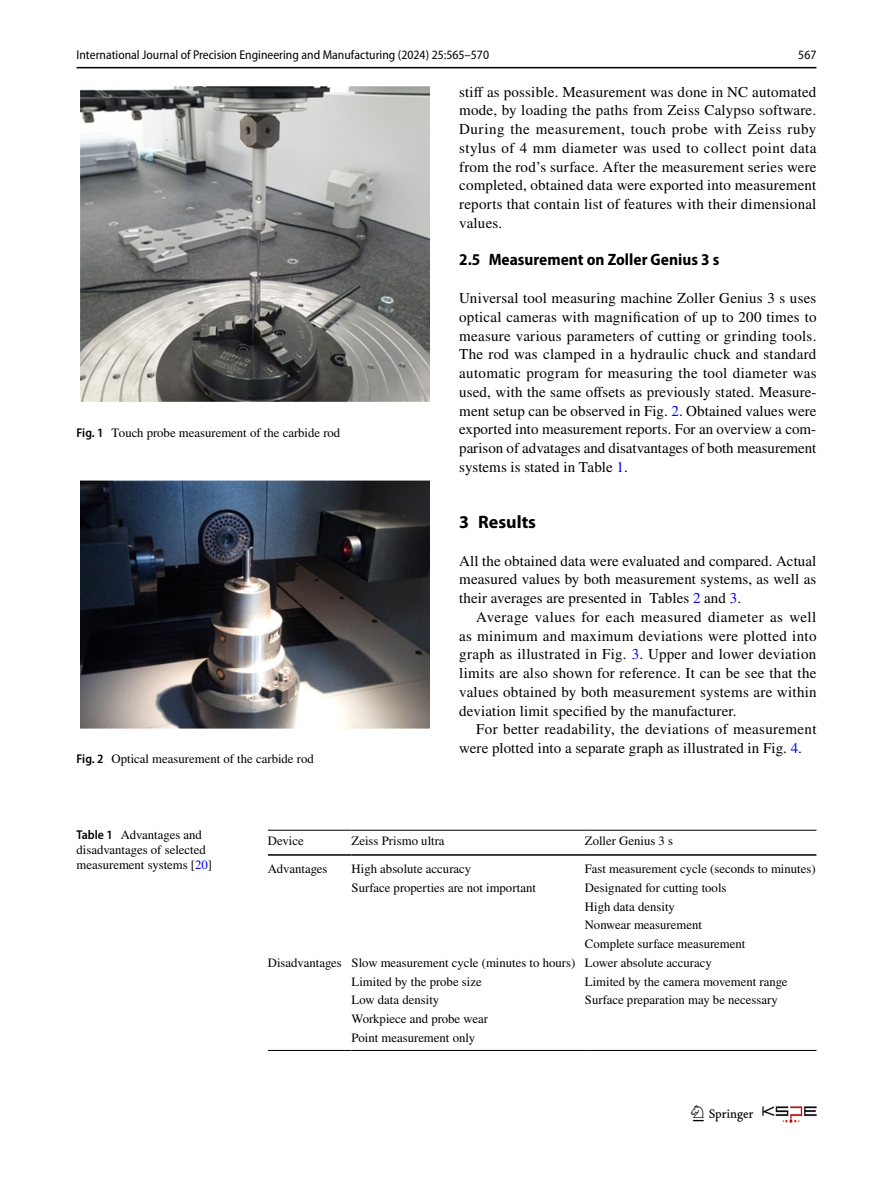
<style>
.page{position:relative;width:893px;height:1187px;background:#fff}
.page>*{position:absolute;margin:0;border:0;box-sizing:border-box;transform-origin:0 0}
.t1{font:22.5px "Springnew Regular 3";color:#000}
.t2{font:700 18px "Myriad Pro";color:#000}
.t3{font:700 semi-condensed 16.5px "Myriad Pro";color:#000}
.t4{font:15px/18.8px "STIX";letter-spacing:.005em;color:#000;text-align:justify}
.t5{font:12.75px/15px "STIX";color:#000}
.t6{font:semi-condensed 12.75px "Myriad Pro";color:#000}
.s1{font-family:"Myriad Pro";font-weight:600;font-stretch:semi-condensed}
.s2{color:#00f}
</style>
<div class="page">
<hr style="left:77px;top:67px;width:739px;height:1px;background:#000">
<img style="left:762px;top:1106px;width:55px;height:16px">
<div style="left:77px;top:87px;width:357px;height:315px;background:linear-gradient(to bottom,#fff,#fff)"></div>
<img style="left:81px;top:87px;width:349px;height:315px">
<div style="left:77px;top:481px;width:357px;height:247px;background:linear-gradient(to bottom,#fff,#fff)"></div>
<img style="left:81px;top:481px;width:349px;height:247px">
<hr style="left:268px;top:829px;width:84px;height:1px;background:#000">
<hr style="left:268px;top:854px;width:84px;height:1px;background:#000">
<hr style="left:352px;top:829px;width:233px;height:1px;background:#000">
<hr style="left:352px;top:854px;width:233px;height:1px;background:#000">
<hr style="left:585px;top:829px;width:231px;height:1px;background:#000">
<hr style="left:585px;top:854px;width:231px;height:1px;background:#000">
<hr style="left:268px;top:1049px;width:84px;height:1px;background:#000">
<hr style="left:352px;top:1049px;width:233px;height:1px;background:#000">
<hr style="left:585px;top:1049px;width:231px;height:1px;background:#000">
<p class="t6" style="left:77px;top:48px;width:414px">International Journal of Precision Engineering and Manufacturing (2024) 25:565–570</p>
<p class="t6" style="left:798px;top:48px;width:20px">567</p>
<p class="t5" style="left:77px;top:426px;width:265px"><span class="s1">Fig. 1</span> Touch probe measurement of the carbide rod</p>
<p class="t5" style="left:77px;top:752px;width:239px"><span class="s1">Fig. 2</span> Optical measurement of the carbide rod</p>
<p class="t4" style="left:459px;top:83px;width:359px">stiff as possible. Measurement was done in NC automated mode, by loading the paths from Zeiss Calypso software.<br>During the measurement, touch probe with Zeiss ruby stylus of 4 mm diameter was used to collect point data from the rod’s surface. After the measurement series were completed, obtained data were exported into measurement reports that contain list of features with their dimensional values.</p>
<p class="t3" style="left:459px;top:251px;width:262px">2.5 Measurement on Zoller Genius 3 s</p>
<p class="t4" style="left:459px;top:289px;width:359px">Universal tool measuring machine Zoller Genius 3 s uses optical cameras with magnification of up to 200 times to measure various parameters of cutting or grinding tools.<br>The rod was clamped in a hydraulic chuck and standard automatic program for measuring the tool diameter was used, with the same offsets as previously stated. Measure&shy;ment setup can be observed in Fig. <span class="s2">2</span>. Obtained values were exported into measurement reports. For an overview a com&shy;parison of advatages and disatvantages of both measurement systems is stated in Table <span class="s2">1</span>.</p>
<p class="t2" style="left:459px;top:510px;width:78px">3 Results</p>
<p class="t4" style="left:459px;top:552px;width:359px">All the obtained data were evaluated and compared. Actual measured values by both measurement systems, as well as their averages are presented in Tables <span class="s2">2</span> and <span class="s2">3</span>.</p>
<p class="t4" style="left:459px;top:608px;width:359px;text-indent:17px">Average values for each measured diameter as well as minimum and maximum deviations were plotted into graph as illustrated in Fig. <span class="s2">3</span>. Upper and lower deviation limits are also shown for reference. It can be see that the values obtained by both measurement systems are within deviation limit specified by the manufacturer.</p>
<p class="t4" style="left:459px;top:721px;width:359px;text-indent:17px">For better readability, the deviations of measurement were plotted into a separate graph as illustrated in Fig. <span class="s2">4</span>.</p>
<p class="t5" style="left:77px;top:828px;width:137px"><span class="s1">Table 1</span> Advantages and disadvantages of selected measurement systems [<span class="s2">20</span>]</p>
<p class="t5" style="left:268px;top:834px;width:37px">Device</p>
<p class="t5" style="left:352px;top:834px;width:95px">Zeiss Prismo ultra</p>
<p class="t5" style="left:585px;top:834px;width:90px">Zoller Genius 3 s</p>
<p class="t5" style="left:268px;top:862px;width:61px">Advantages</p>
<p class="t5" style="left:352px;top:862px;width:121px">High absolute accuracy</p>
<p class="t5" style="left:585px;top:862px;width:232px">Fast measurement cycle (seconds to minutes)</p>
<p class="t5" style="left:352px;top:881px;width:186px">Surface properties are not important</p>
<p class="t5" style="left:585px;top:881px;width:143px">Designated for cutting tools</p>
<p class="t5" style="left:585px;top:899px;width:92px">High data density</p>
<p class="t5" style="left:585px;top:918px;width:119px">Nonwear measurement</p>
<p class="t5" style="left:585px;top:937px;width:162px">Complete surface measurement</p>
<p class="t5" style="left:268px;top:955px;width:445px">Disadvantages Slow measurement cycle (minutes to hours) Lower absolute accuracy</p>
<p class="t5" style="left:352px;top:974px;width:132px">Limited by the probe size</p>
<p class="t5" style="left:585px;top:974px;width:204px">Limited by the camera movement range</p>
<p class="t5" style="left:352px;top:993px;width:89px">Low data density</p>
<p class="t5" style="left:585px;top:993px;width:195px">Surface preparation may be necessary</p>
<p class="t5" style="left:352px;top:1010px;width:138px;line-height:18.8px">Workpiece and probe wear<br>Point measurement only</p>
<h1 class="t1" style="left:693px;top:1096px;width:62px">1 3</h1>
</div>
